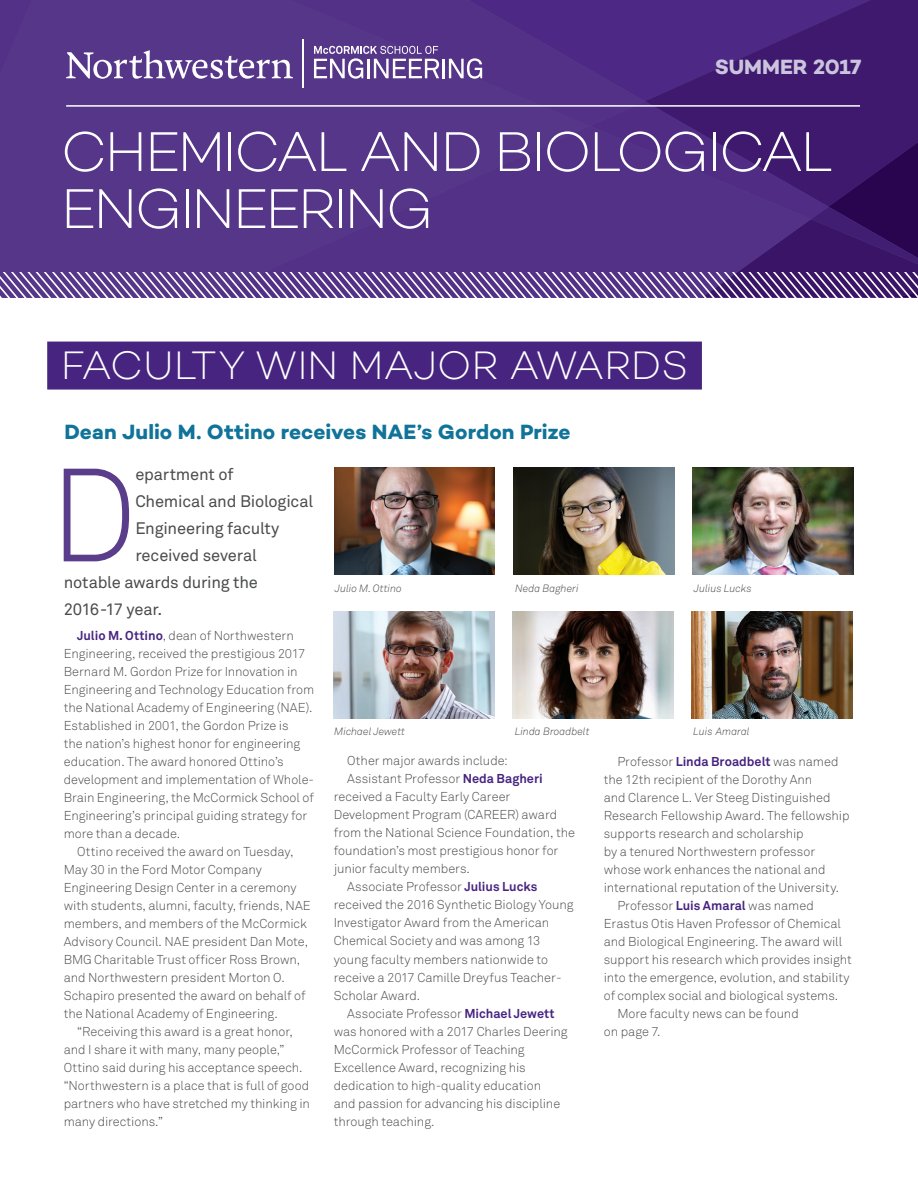
<style>
.page{position:relative;width:918px;height:1188px;background:#fff}
.page>*{position:absolute;margin:0;border:0;box-sizing:border-box;transform-origin:0 0}
.t1{font:300 130.8px "Akkurat Pro";color:#5a3d8b}
.t2{font:200 57px/57px "Campton";letter-spacing:-.05em;color:#fff}
.t3{font:200 40.5px "Campton";letter-spacing:-.01em;color:#fff}
.t4{font:700 21px "Campton";color:#107399}
.t5{font:700 21px "Campton";color:#cbc4de}
.t6{font:16.5px "Akkurat Pro";letter-spacing:-.015em;color:#4b4c4d}
.t7{font:300 12.75px "Akkurat Pro";letter-spacing:-.005em;color:#4b4c4d}
.t8{font:italic 300 10.5px "Akkurat Pro";color:#4b4c4d}
.s1{font-weight:700;color:#472480}
</style>
<div class="page">
<div style="left:47px;top:342px;width:655px;height:48px;background:#472480"></div>
<svg style="left:0;top:0;width:918px;height:298px;background:#563586"></svg>
<hr style="left:66px;top:105px;width:794px;height:2px;background:#fff">
<img style="left:335px;top:467px;width:160px;height:107px">
<img style="left:513px;top:467px;width:161px;height:107px">
<img style="left:692px;top:467px;width:161px;height:107px">
<img style="left:334px;top:611px;width:161px;height:107px">
<img style="left:513px;top:611px;width:161px;height:107px">
<img style="left:692px;top:611px;width:161px;height:107px">
<h3 class="t5" style="left:715px;top:53px;width:148px">SUMMER 2017</h3>
<h2 class="t2" style="left:61px;top:122px;width:774px">CHEMICAL AND BIOLOGICAL<br>ENGINEERING</h2>
<h3 class="t3" style="left:61px;top:340px;width:629px">FACULTY WIN MAJOR AWARDS</h3>
<h3 class="t4" style="left:64px;top:419px;width:508px">Dean Julio M. Ottino receives NAE’s Gordon Prize</h3>
<h1 class="t1" style="left:50px;top:438px;width:89px">D</h1>
<p class="t6" style="left:135px;top:465px;width:100px">epartment of</p>
<p class="t6" style="left:135px;top:492px;width:179px">Chemical and Biological</p>
<p class="t6" style="left:135px;top:519px;width:146px">Engineering faculty</p>
<p class="t6" style="left:135px;top:546px;width:123px">received several</p>
<p class="t6" style="left:64px;top:573px;width:196px">notable awards during the</p>
<p class="t6" style="left:64px;top:600px;width:100px">2016-17 year.</p>
<p class="t7" style="left:77px;top:628px;width:218px"><span class="s1">Julio M. Ottino</span>, dean of Northwestern</p>
<p class="t7" style="left:64px;top:646px;width:243px">Engineering, received the prestigious 2017</p>
<p class="t7" style="left:64px;top:664px;width:236px">Bernard M. Gordon Prize for Innovation in</p>
<p class="t7" style="left:64px;top:682px;width:252px">Engineering and Technology Education from</p>
<p class="t7" style="left:64px;top:700px;width:250px">the National Academy of Engineering (NAE).</p>
<p class="t7" style="left:64px;top:718px;width:226px">Established in 2001, the Gordon Prize is</p>
<p class="t7" style="left:64px;top:736px;width:238px">the nation’s highest honor for engineering</p>
<p class="t7" style="left:64px;top:754px;width:222px">education. The award honored Ottino’s</p>
<p class="t7" style="left:64px;top:772px;width:252px">development and implementation of Whole-</p>
<p class="t7" style="left:64px;top:790px;width:252px">Brain Engineering, the McCormick School of</p>
<p class="t7" style="left:64px;top:808px;width:245px">Engineering’s principal guiding strategy for</p>
<p class="t7" style="left:64px;top:826px;width:118px">more than a decade.</p>
<p class="t7" style="left:77px;top:844px;width:218px">Ottino received the award on Tuesday,</p>
<p class="t7" style="left:64px;top:862px;width:200px">May 30 in the Ford Motor Company</p>
<p class="t7" style="left:64px;top:880px;width:234px">Engineering Design Center in a ceremony</p>
<p class="t7" style="left:64px;top:898px;width:249px">with students, alumni, faculty, friends, NAE</p>
<p class="t7" style="left:64px;top:916px;width:245px">members, and members of the McCormick</p>
<p class="t7" style="left:64px;top:934px;width:246px">Advisory Council. NAE president Dan Mote,</p>
<p class="t7" style="left:64px;top:952px;width:238px">BMG Charitable Trust officer Ross Brown,</p>
<p class="t7" style="left:64px;top:970px;width:223px">and Northwestern president Morton O.</p>
<p class="t7" style="left:64px;top:988px;width:243px">Schapiro presented the award on behalf of</p>
<p class="t7" style="left:64px;top:1006px;width:216px">the National Academy of Engineering.</p>
<p class="t7" style="left:77px;top:1024px;width:217px">“Receiving this award is a great honor,</p>
<p class="t7" style="left:64px;top:1042px;width:222px">and I share it with many, many people,”</p>
<p class="t7" style="left:64px;top:1060px;width:240px">Ottino said during his acceptance speech.</p>
<p class="t7" style="left:64px;top:1078px;width:247px">“Northwestern is a place that is full of good</p>
<p class="t7" style="left:64px;top:1096px;width:248px">partners who have stretched my thinking in</p>
<p class="t7" style="left:64px;top:1114px;width:101px">many directions.”</p>
<p class="t8" style="left:335px;top:582px;width:69px">Julio M. Ottino</p>
<p class="t8" style="left:515px;top:582px;width:65px">Neda Bagheri</p>
<p class="t8" style="left:694px;top:582px;width:59px">Julius Lucks</p>
<p class="t8" style="left:334px;top:725px;width:72px">Michael Jewett</p>
<p class="t8" style="left:515px;top:725px;width:76px">Linda Broadbelt</p>
<p class="t8" style="left:693px;top:725px;width:58px">Luis Amaral</p>
<p class="t7" style="left:347px;top:753px;width:162px">Other major awards include:</p>
<p class="t7" style="left:347px;top:771px;width:197px">Assistant Professor <span class="s1">Neda Bagheri</span></p>
<p class="t7" style="left:334px;top:789px;width:178px">received a Faculty Early Career</p>
<p class="t7" style="left:334px;top:807px;width:225px">Development Program (CAREER) award</p>
<p class="t7" style="left:334px;top:825px;width:243px">from the National Science Foundation, the</p>
<p class="t7" style="left:334px;top:843px;width:226px">foundation’s most prestigious honor for</p>
<p class="t7" style="left:334px;top:861px;width:138px">junior faculty members.</p>
<p class="t7" style="left:347px;top:879px;width:192px">Associate Professor <span class="s1">Julius Lucks</span></p>
<p class="t7" style="left:334px;top:897px;width:241px">received the 2016 Synthetic Biology Young</p>
<p class="t7" style="left:334px;top:915px;width:217px">Investigator Award from the American</p>
<p class="t7" style="left:334px;top:933px;width:208px">Chemical Society and was among 13</p>
<p class="t7" style="left:334px;top:951px;width:216px">young faculty members nationwide to</p>
<p class="t7" style="left:334px;top:969px;width:229px">receive a 2017 Camille Dreyfus Teacher-</p>
<p class="t7" style="left:334px;top:987px;width:88px">Scholar Award.</p>
<p class="t7" style="left:347px;top:1005px;width:209px">Associate Professor <span class="s1">Michael Jewett</span></p>
<p class="t7" style="left:334px;top:1023px;width:235px">was honored with a 2017 Charles Deering</p>
<p class="t7" style="left:334px;top:1041px;width:192px">McCormick Professor of Teaching</p>
<p class="t7" style="left:334px;top:1059px;width:194px">Excellence Award, recognizing his</p>
<p class="t7" style="left:334px;top:1077px;width:209px">dedication to high-quality education</p>
<p class="t7" style="left:334px;top:1096px;width:228px">and passion for advancing his discipline</p>
<p class="t7" style="left:334px;top:1114px;width:102px">through teaching.</p>
<p class="t7" style="left:617px;top:754px;width:223px">Professor <span class="s1">Linda Broadbelt</span> was named</p>
<p class="t7" style="left:604px;top:772px;width:210px">the 12th recipient of the Dorothy Ann</p>
<p class="t7" style="left:604px;top:790px;width:228px">and Clarence L. Ver Steeg Distinguished</p>
<p class="t7" style="left:604px;top:808px;width:247px">Research Fellowship Award. The fellowship</p>
<p class="t7" style="left:604px;top:826px;width:201px">supports research and scholarship</p>
<p class="t7" style="left:604px;top:844px;width:213px">by a tenured Northwestern professor</p>
<p class="t7" style="left:604px;top:862px;width:223px">whose work enhances the national and</p>
<p class="t7" style="left:604px;top:880px;width:237px">international reputation of the University.</p>
<p class="t7" style="left:617px;top:898px;width:198px">Professor <span class="s1">Luis Amaral</span> was named</p>
<p class="t7" style="left:604px;top:916px;width:239px">Erastus Otis Haven Professor of Chemical</p>
<p class="t7" style="left:604px;top:934px;width:240px">and Biological Engineering. The award will</p>
<p class="t7" style="left:604px;top:952px;width:250px">support his research which provides insight</p>
<p class="t7" style="left:604px;top:970px;width:247px">into the emergence, evolution, and stability</p>
<p class="t7" style="left:604px;top:988px;width:236px">of complex social and biological systems.</p>
<p class="t7" style="left:617px;top:1006px;width:183px">More faculty news can be found</p>
<p class="t7" style="left:604px;top:1024px;width:58px">on page 7.</p>
</div>
